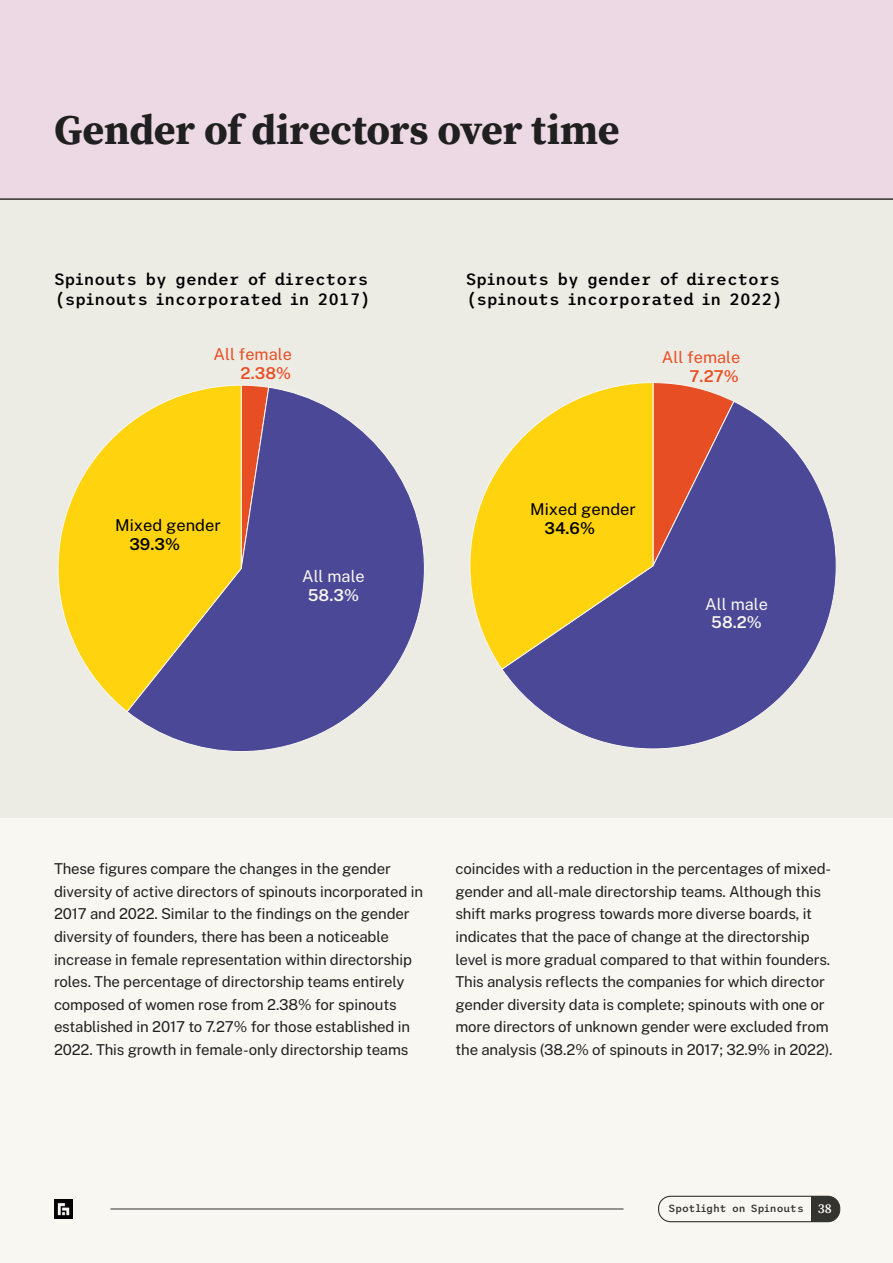
<style>
.page{position:relative;width:893px;height:1263px;background:#f9f7f2}
.page>*{position:absolute;margin:0;border:0;box-sizing:border-box;transform-origin:0 0}
.t1{font:700 42px "Source Serif Pro";letter-spacing:-.005em;color:#202020}
.t2{font:500 16.5px/19.5px "Trispace";color:#000}
.t3{font:16.35px "Public Sans";color:#000}
.t4{font:16.35px "Public Sans";color:#e84e24}
.t5{font:16.35px "Public Sans";color:#f9f7f2}
.t6{font:600 16.35px "Public Sans";color:#f9f7f2}
.t7{font:600 16.35px "Public Sans";color:#000}
.t8{font:600 16.35px "Public Sans";color:#e84e24}
.t9{font:15px/22.5px "Public Sans";letter-spacing:-.01em;color:#202020}
.t10{font:500 10.5px "Trispace";color:#333330}
.s1{font-family:"Source Serif Pro";font-weight:600;font-size:13.5px;color:#f9f7f2}
</style>
<div class="page">
<img style="left:54px;top:1199px;width:19px;height:19px">
<div style="left:658px;top:1196px;width:182px;height:26px;border:1px solid #333330;border-radius:12px"></div>
<svg style="left:828px;top:1196px;width:12px;height:26px"></svg>
<div style="left:812px;top:1196px;width:16px;height:26px;background:#333330"></div>
<div style="left:0;top:0;width:893px;height:690px;background:#edece4"></div>
<div style="left:0;top:636px;width:893px;height:182px;background:#edece4"></div>
<div style="left:0;top:0;width:893px;height:200px;background:#edd9e4"></div>
<hr style="left:110px;top:1209px;width:513px;height:1px;background:#333230">
<img style="left:58px;top:385px;width:366px;height:367px">
<img style="left:470px;top:382px;width:366px;height:367px">
<h3 class="t1" style="left:54px;top:101px;width:567px">Gender of directors over time</h3>
<h4 class="t2" style="left:54px;top:269px;width:319px">Spinouts by gender of directors (spinouts incorporated in 2017)</h4>
<p class="t4" style="left:213px;top:343px;width:80px">All female</p>
<p class="t8" style="left:241px;top:361px;width:52px">2.38%</p>
<p class="t3" style="left:115px;top:514px;width:107px">Mixed gender</p>
<p class="t7" style="left:129px;top:532px;width:52px">39.3%</p>
<p class="t5" style="left:302px;top:565px;width:64px">All male</p>
<p class="t6" style="left:308px;top:583px;width:53px">58.3%</p>
<h4 class="t2" style="left:466px;top:269px;width:319px">Spinouts by gender of directors (spinouts incorporated in 2022)</h4>
<p class="t4" style="left:662px;top:346px;width:80px">All female</p>
<p class="t3" style="left:530px;top:497px;width:107px">Mixed gender</p>
<p class="t7" style="left:544px;top:516px;width:52px">34.6%</p>
<p class="t8" style="left:690px;top:365px;width:51px">7.27%</p>
<p class="t5" style="left:705px;top:592px;width:64px">All male</p>
<p class="t6" style="left:711px;top:610px;width:52px">58.2%</p>
<p class="t9" style="left:54px;top:857px;width:371px">These figures compare the changes in the gender diversity of active directors of spinouts incorporated in 2017 and 2022. Similar to the findings on the gender diversity of founders, there has been a noticeable increase in female representation within directorship roles. The percentage of directorship teams entirely composed of women rose from 2.38% for spinouts established in 2017 to 7.27% for those established in 2022. This growth in female-only directorship teams</p>
<p class="t9" style="left:455px;top:857px;width:379px">coincides with a reduction in the percentages of mixed&shy;gender and all-male directorship teams. Although this shift marks progress towards more diverse boards, it indicates that the pace of change at the directorship level is more gradual compared to that within founders.<br>This analysis reflects the companies for which director gender diversity data is complete; spinouts with one or more directors of unknown gender were excluded from the analysis (38.2% of spinouts in 2017; 32.9% in 2022).</p>
<p class="t10" style="left:668px;top:1200px;width:165px">Spotlight on Spinouts <span class="s1">38</span></p>
</div>
